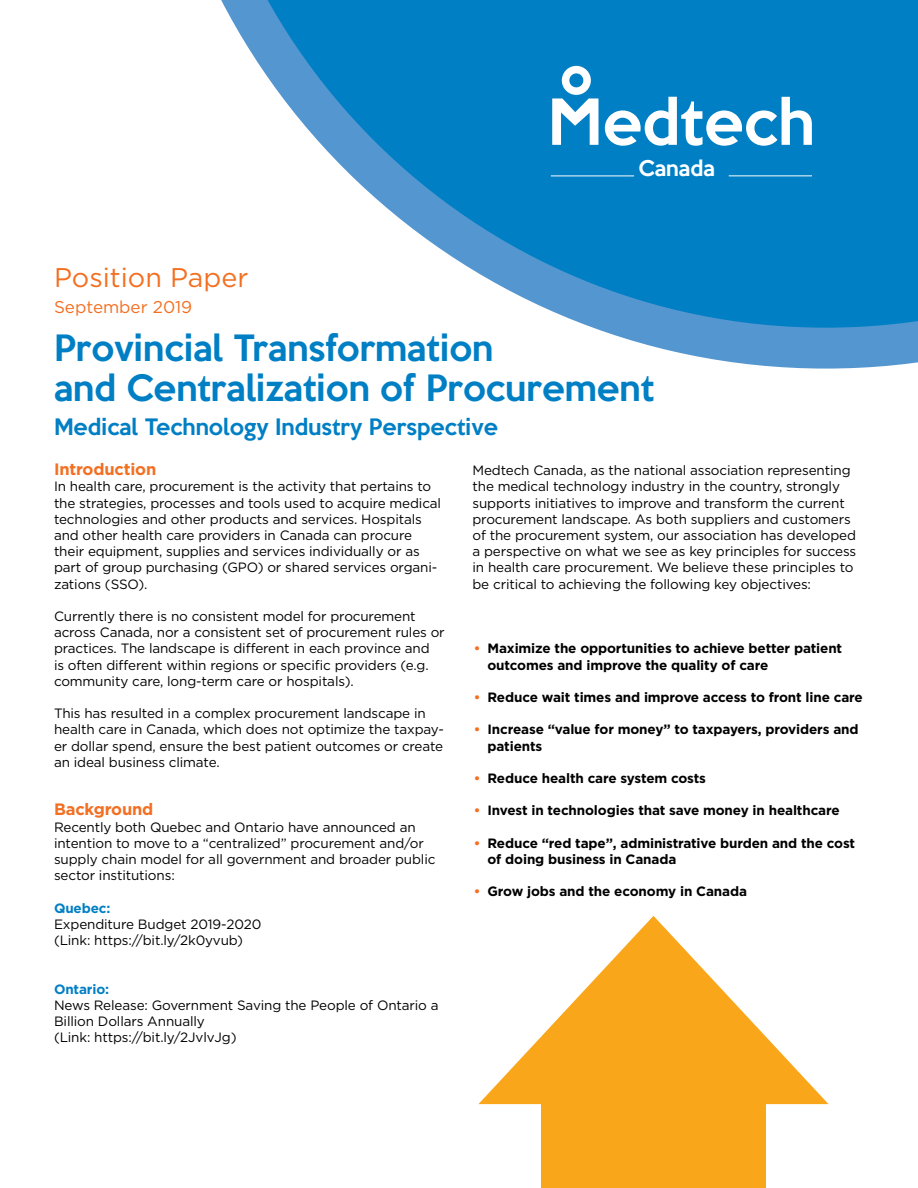
<style>
.page{position:relative;width:918px;height:1188px;background:#fff}
.page>*{position:absolute;margin:0;border:0;box-sizing:border-box;transform-origin:0 0}
.t1{font:500 33.15px/40px "Keep Calm";color:#007fc4}
.t2{font:27px "Gotham";color:#f36f21}
.t3{font:500 20.7px "Keep Calm";color:#007fc4}
.t4{font:500 19.8px "Keep Calm";color:#fff}
.t5{font:17.1px "Gotham";color:#f36f21}
.t6{font:700 16.5px "Gotham";letter-spacing:-.01em;color:#f36f21}
.t7{font:13.5px/16.2px "Gotham";letter-spacing:-.01em;color:#000}
.t8{font:700 13.5px/16.2px "Gotham";letter-spacing:-.01em;color:#000}
.t9{font:700 13.5px "Gotham";letter-spacing:-.01em;color:#007fc4}
.s1{color:#f36f21}
</style>
<div class="page">
<svg style="left:221px;top:0;width:697px;height:369px"></svg>
<hr style="left:729px;top:176px;width:83px;height:1px;background:#fff">
<svg style="left:552px;top:98px;width:46px;height:47px"></svg>
<svg style="left:605px;top:97px;width:207px;height:49px"></svg>
<div style="left:562px;top:66px;width:29px;height:29px;border:8px solid #fff;border-radius:50%"></div>
<hr style="left:551px;top:176px;width:83px;height:1px;background:#fff">
<div style="left:541px;top:1086px;width:225px;height:102px;background:#faa61a"></div>
<svg style="left:478px;top:916px;width:351px;height:188px"></svg>
<h2 class="t2" style="left:54px;top:260px;width:196px">Position Paper</h2>
<p class="t5" style="left:54px;top:296px;width:140px">September 2019</p>
<h3 class="t4" style="left:639px;top:151px;width:78px">Canada</h3>
<h1 class="t1" style="left:54px;top:325px;width:602px">Provincial Transformation<br>and Centralization of Procurement</h1>
<h3 class="t3" style="left:54px;top:409px;width:446px">Medical Technology Industry Perspective</h3>
<p class="t6" style="left:54px;top:458px;width:104px">Introduction</p>
<p class="t7" style="left:54px;top:478px;width:389px">In health care, procurement is the activity that pertains to the strategies, processes and tools used to acquire medical technologies and other products and services. Hospitals and other health care providers in Canada can procure their equipment, supplies and services individually or as part of group purchasing (GPO) or shared services organi&shy;zations (SSO).</p>
<p class="t7" style="left:54px;top:608px;width:392px">Currently there is no consistent model for procurement across Canada, nor a consistent set of procurement rules or practices. The landscape is different in each province and<br>is often different within regions or specific providers (e.g. community care, long-term care or hospitals).</p>
<p class="t7" style="left:54px;top:705px;width:392px">This has resulted in a complex procurement landscape in health care in Canada, which does not optimize the taxpay&shy;er dollar spend, ensure the best patient outcomes or create an ideal business climate.</p>
<p class="t6" style="left:54px;top:799px;width:101px">Background</p>
<p class="t7" style="left:54px;top:818px;width:383px">Recently both Quebec and Ontario have announced an intention to move to a “centralized” procurement and/or supply chain model for all government and broader public sector institutions:</p>
<p class="t9" style="left:54px;top:899px;width:58px">Quebec:</p>
<p class="t7" style="left:54px;top:916px;width:209px">Expenditure Budget 2019-2020 (Link: https://bit.ly/2k0yvub)</p>
<p class="t9" style="left:54px;top:980px;width:57px">Ontario:</p>
<p class="t7" style="left:54px;top:997px;width:386px">News Release: Government Saving the People of Ontario a<br>Billion Dollars Annually<br>(Link: https://bit.ly/2JvlvJg)</p>
<p class="t7" style="left:472px;top:462px;width:385px">Medtech Canada, as the national association representing the medical technology industry in the country, strongly supports initiatives to improve and transform the current procurement landscape. As both suppliers and customers of the procurement system, our association has developed a perspective on what we see as key principles for success in health care procurement. We believe these principles to be critical to achieving the following key objectives:</p>
<p class="t8" style="left:487px;top:640px;width:356px;text-indent:-14px"><span class="s1">•</span> Maximize the opportunities to achieve better patient outcomes and improve the quality of care</p>
<p class="t8" style="left:474px;top:689px;width:390px"><span class="s1">•</span> Reduce wait times and improve access to front line care</p>
<p class="t8" style="left:487px;top:721px;width:373px;text-indent:-14px"><span class="s1">•</span> Increase “value for money” to taxpayers, providers and patients</p>
<p class="t8" style="left:474px;top:770px;width:234px"><span class="s1">•</span> Reduce health care system costs</p>
<p class="t8" style="left:474px;top:802px;width:367px"><span class="s1">•</span> Invest in technologies that save money in healthcare</p>
<p class="t8" style="left:487px;top:835px;width:369px;text-indent:-14px"><span class="s1">•</span> Reduce “red tape”, administrative burden and the cost of doing business in Canada</p>
<p class="t8" style="left:474px;top:883px;width:275px"><span class="s1">•</span> Grow jobs and the economy in Canada</p>
</div>
